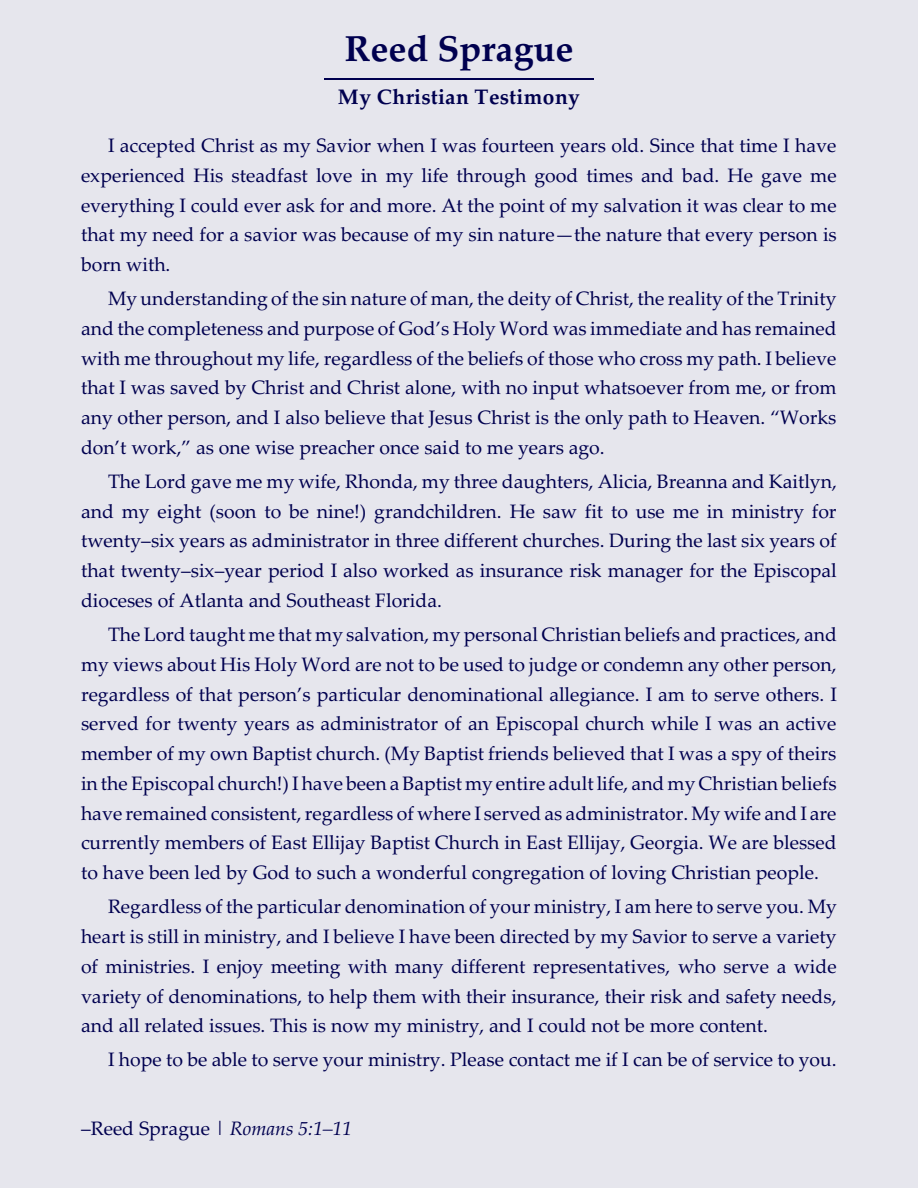
<style>
.page{position:relative;width:918px;height:1188px;background:#e6e6ed}
.page>*{position:absolute;margin:0;border:0;box-sizing:border-box;transform-origin:0 0}
.t1{font:700 36px "Palatino Linotype";color:#00004f}
.t2{font:700 21px "Palatino Linotype";letter-spacing:.015em;color:#00004f}
.t3{font:19.5px/29.8px "Palatino Linotype";color:#00004f;text-align:justify}
.s1{font-style:italic}
</style>
<div class="page">
<hr style="left:324px;top:78px;width:270px;height:2px;background:#00004f">
<h1 class="t1" style="left:345px;top:34px;width:230px">Reed Sprague</h1>
<p class="t2" style="left:338px;top:88px;width:243px">My Christian Testimony</p>
<p class="t3" style="left:81px;top:133px;width:757px;text-indent:27px">I accepted Christ as my Savior when I was fourteen years old. Since that time I have experienced His steadfast love in my life through good times and bad. He gave me everything I could ever ask for and more. At the point of my salvation it was clear to me that my need for a savior was because of my sin nature—the nature that every person is born with.</p>
<p class="t3" style="left:81px;top:286px;width:757px;text-indent:27px">My understanding of the sin nature of man, the deity of Christ, the reality of the Trinity and the completeness and purpose of God’s Holy Word was immediate and has remained with me throughout my life, regardless of the beliefs of those who cross my path. I believe that I was saved by Christ and Christ alone, with no input whatsoever from me, or from any other person, and I also believe that Jesus Christ is the only path to Heaven. “Works don’t work,” as one wise preacher once said to me years ago.</p>
<p class="t3" style="left:81px;top:469px;width:757px;text-indent:27px">The Lord gave me my wife, Rhonda, my three daughters, Alicia, Breanna and Kaitlyn, and my eight (soon to be nine!) grandchildren. He saw fit to use me in ministry for twenty–six years as administrator in three different churches. During the last six years of that twenty–six–year period I also worked as insurance risk manager for the Episcopal dioceses of Atlanta and Southeast Florida.</p>
<p class="t3" style="left:81px;top:622px;width:757px;text-indent:27px">The Lord taught me that my salvation, my personal Christian beliefs and practices, and my views about His Holy Word are not to be used to judge or condemn any other person, regardless of that person’s particular denominational allegiance. I am to serve others. I served for twenty years as administrator of an Episcopal church while I was an active member of my own Baptist church. (My Baptist friends believed that I was a spy of theirs in the Episcopal church!) I have been a Baptist my entire adultlife, and my Christian beliefs have remained consistent, regardless of where I served as administrator. My wife and I are currently members of East Ellijay Baptist Church in East Ellijay, Georgia. We are blessed to have been led by God to such a wonderful congregation of loving Christian people.</p>
<p class="t3" style="left:81px;top:894px;width:757px;text-indent:27px">Regardless of the particular denomination of your ministry, I am here to serve you. My heart is still in ministry, and I believe I have been directed by my Savior to serve a variety of ministries. I enjoy meeting with many different representatives, who serve a wide variety of denominations, to help them with their insurance, their risk and safety needs, and all related issues. This is now my ministry, and I could not be more content.</p>
<p class="t3" style="left:108px;top:1047px;width:730px">I hope to be able to serve your ministry. Please contact me if I can be of service to you.</p>
<p class="t3" style="left:81px;top:1115px;width:272px">–Reed Sprague | <span class="s1">Romans 5:1–11</span></p>
</div>
